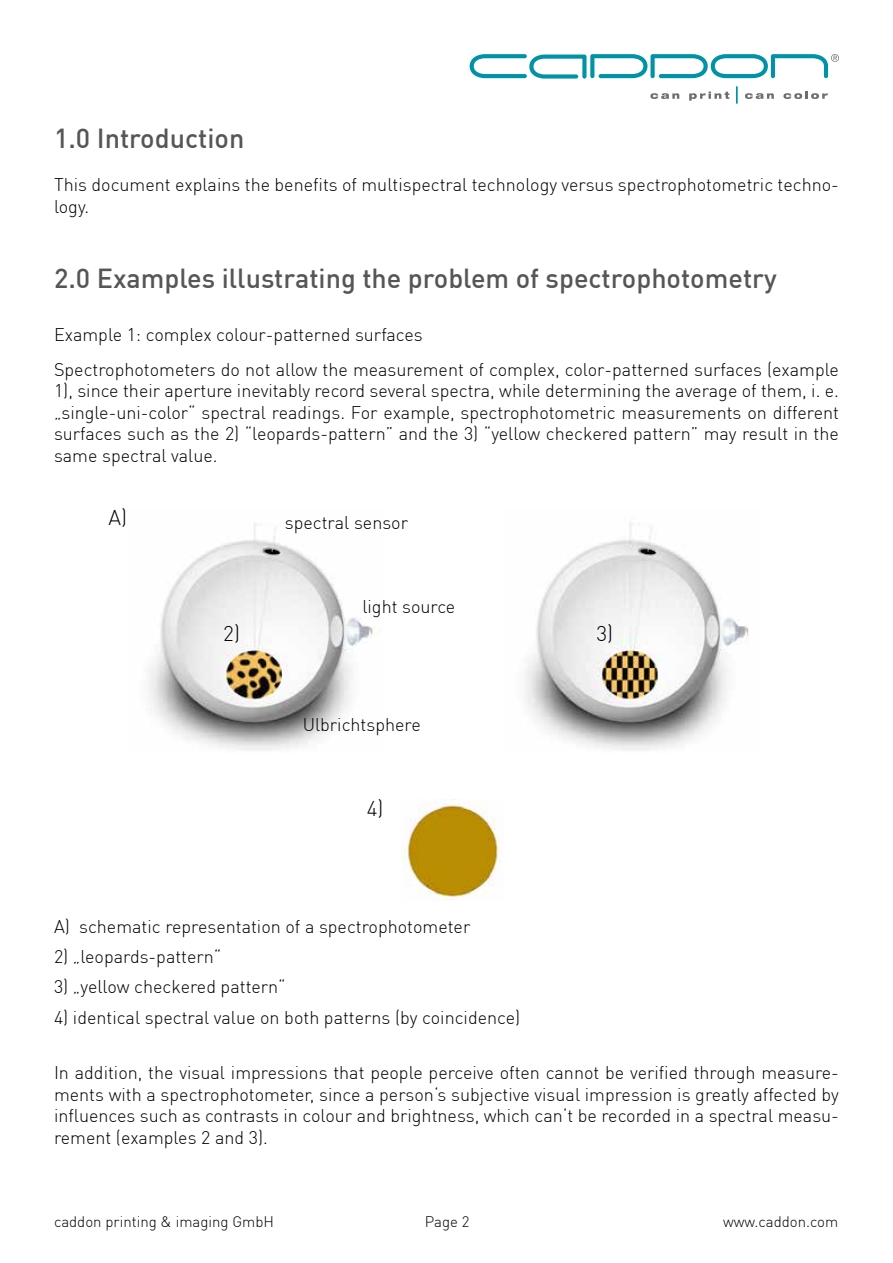
<style>
.page{position:relative;width:893px;height:1263px;background:#fff}
.page>*{position:absolute;margin:0;border:0;box-sizing:border-box;transform-origin:0 0}
.t1{font:500 27px "DIN Pro";color:#565655}
.t2{font:300 21px "DIN Pro";color:#000}
.t3{font:300 18px/21.6px "DIN Pro";color:#000}
.t4{font:300 15px "DIN Pro";color:#000}
</style>
<div class="page">
<svg style="left:650px;top:93px;width:29px;height:6px"></svg>
<svg style="left:689px;top:92px;width:40px;height:9px"></svg>
<svg style="left:745px;top:93px;width:29px;height:6px"></svg>
<svg style="left:783px;top:92px;width:45px;height:7px"></svg>
<svg style="left:736px;top:86px;width:2px;height:18px"></svg>
<svg style="left:470px;top:54px;width:369px;height:25px"></svg>
<img style="left:148px;top:523px;width:232px;height:227px">
<img style="left:525px;top:523px;width:224px;height:227px">
<img style="left:401px;top:800px;width:100px;height:100px">
<h1 class="t1" style="left:54px;top:121px;width:192px">1.0 Introduction</h1>
<p class="t3" style="left:54px;top:174px;width:786px">This document explains the benefits of multispectral technology versus spectrophotometric techno&shy;logy.</p>
<h1 class="t1" style="left:54px;top:260px;width:724px">2.0 Examples illustrating the problem of spectrophotometry</h1>
<p class="t3" style="left:54px;top:317px;width:786px;line-height:34.3px">Example 1: complex colour-patterned surfaces<br>Spectrophotometers do not allow the measurement of complex, color-patterned surfaces (example</p>
<p class="t3" style="left:54px;top:380px;width:786px;text-align:justify">1), since their aperture inevitably record several spectra, while determining the average of them, i. e. „single-uni-color“ spectral readings. For example, spectrophotometric measurements on different surfaces such as the 2) “leopards-pattern” and the 3) “yellow checkered pattern” may result in the same spectral value.</p>
<p class="t2" style="left:109px;top:505px;width:20px">A)</p>
<p class="t3" style="left:285px;top:512px;width:125px">spectral sensor</p>
<p class="t3" style="left:362px;top:596px;width:94px">light source</p>
<p class="t2" style="left:223px;top:620px;width:18px">2)</p>
<p class="t2" style="left:596px;top:620px;width:18px">3)</p>
<p class="t3" style="left:303px;top:713px;width:120px">Ulbrichtsphere</p>
<p class="t2" style="left:367px;top:795px;width:18px">4)</p>
<p class="t3" style="left:54px;top:916px;width:418px">A) schematic representation of a spectrophotometer</p>
<p class="t3" style="left:54px;top:946px;width:169px">2) „leopards-pattern“</p>
<p class="t3" style="left:54px;top:976px;width:233px">3) „yellow checkered pattern“</p>
<p class="t3" style="left:54px;top:1006px;width:468px">4) identical spectral value on both patterns (by coincidence)</p>
<p class="t3" style="left:54px;top:1062px;width:786px;text-align:justify">In addition, the visual impressions that people perceive often cannot be verified through measure&shy;ments with a spectrophotometer, since a person‘s subjective visual impression is greatly affected by influences such as contrasts in colour and brightness, which can‘t be recorded in a spectral measu&shy;rement (examples 2 and 3).</p>
<p class="t4" style="left:54px;top:1212px;width:221px">caddon printing &amp; imaging GmbH</p>
<p class="t4" style="left:425px;top:1212px;width:46px">Page 2</p>
<p class="t4" style="left:723px;top:1212px;width:117px">www.caddon.com</p>
</div>
